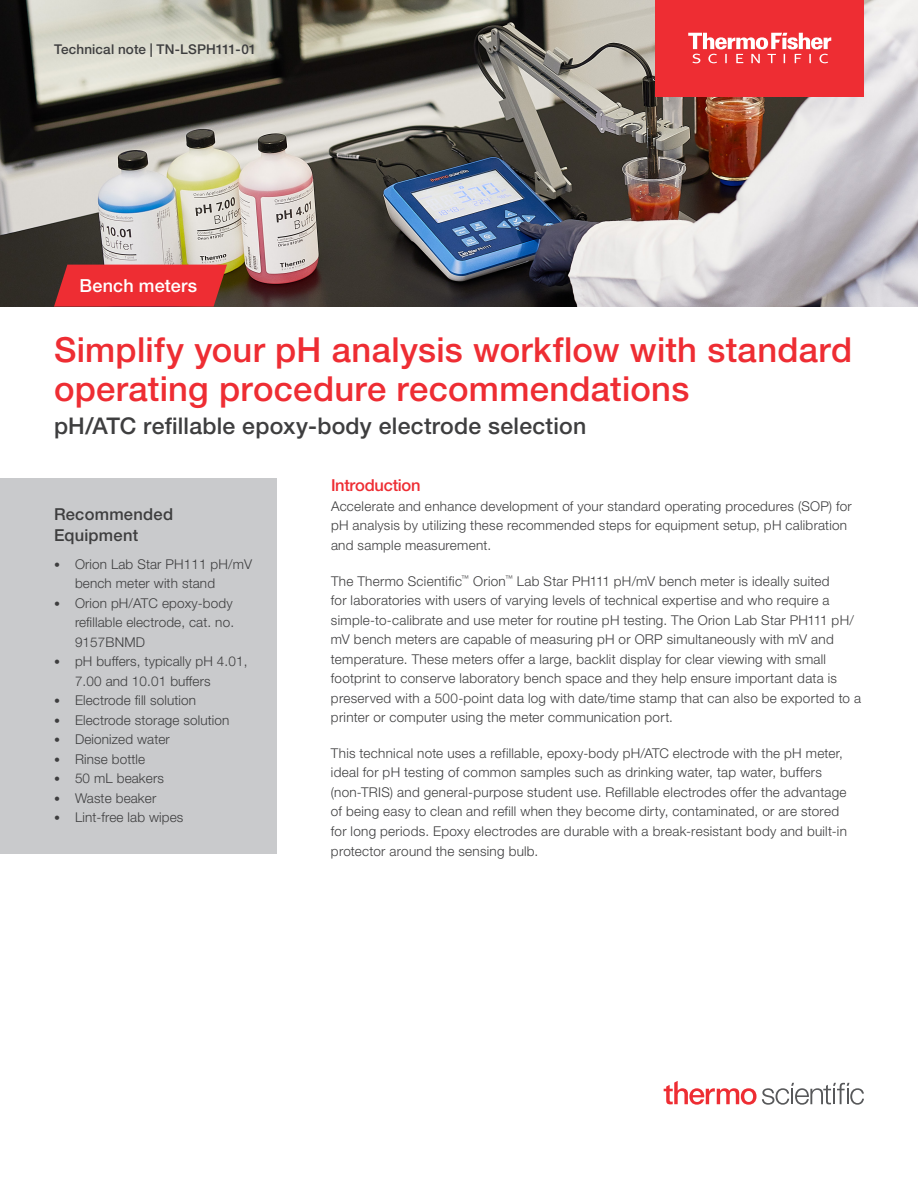
<style>
.page{position:relative;width:918px;height:1188px;background:#fff}
.page>*{position:absolute;margin:0;border:0;box-sizing:border-box;transform-origin:0 0}
.t1{font:500 34.5px/39px "Helvetica Neue LTW1 G";letter-spacing:.01em;color:#ee2d33}
.t2{font:500 23.1px "Helvetica Neue LTW1 G";letter-spacing:.01em;color:#3e3e3f}
.t3{font:500 18px "Helvetica Neue LT Std";letter-spacing:.01em;color:#fff}
.t4{font:500 16.5px/21px "Helvetica Neue LTW1 G";letter-spacing:.015em;color:#3e3e3f}
.t5{font:500 16.5px "Helvetica Neue";letter-spacing:-.02em;color:#ee2d33}
.t6{font:300 13.5px/19.5px "Helvetica Neue";letter-spacing:.02em;color:#3e3e3f}
.t7{font:300 13.5px/19.5px "Helvetica Neue LT Std";letter-spacing:.01em;color:#3e3e3f}
.t8{font:500 13.5px "Helvetica Neue LT Std";letter-spacing:.01em;color:#3e3e3f}
.s1{font-size:12px}
</style>
<div class="page">
<img style="left:0;top:0;width:918px;height:307px">
<div style="left:0;top:478px;width:277px;height:376px;background:#c9cacc"></div>
<div style="left:656px;top:0;width:208px;height:96px;background:#ee2d33"></div>
<svg style="left:688px;top:33px;width:143px;height:30px"></svg>
<svg style="left:664px;top:1081px;width:200px;height:24px"></svg>
<svg style="left:54px;top:265px;width:173px;height:42px;background:#de2d31"></svg>
<p class="t8" style="left:54px;top:41px;width:204px">Technical note | TN-LSPH111-01</p>
<h3 class="t3" style="left:80px;top:275px;width:119px">Bench meters</h3>
<h1 class="t1" style="left:54px;top:330px;width:800px">Simplify your pH analysis workflow with standard operating procedure recommendations</h1>
<h2 class="t2" style="left:54px;top:412px;width:534px">pH/ATC refillable epoxy-body electrode selection</h2>
<p class="t4" style="left:54px;top:504px;width:121px">Recommended<br>Equipment</p>
<p class="t7" style="left:75px;top:554px;width:179px;text-indent:-21px"><span class="s1">•</span> Orion Lab Star PH111 pH/mV bench meter with stand</p>
<p class="t7" style="left:75px;top:593px;width:161px;text-align:justify;text-indent:-21px"><span class="s1">•</span> Orion pH/ATC epoxy-body refillable electrode, cat. no.<br>9157BNMD</p>
<p class="t7" style="left:75px;top:652px;width:174px;text-indent:-21px"><span class="s1">•</span> pH buffers, typically pH 4.01,<br>7.00 and 10.01 buffers</p>
<p class="t7" style="left:54px;top:691px;width:144px"><span class="s1">•</span> Electrode fill solution</p>
<p class="t7" style="left:54px;top:710px;width:177px"><span class="s1">•</span> Electrode storage solution</p>
<p class="t7" style="left:54px;top:730px;width:117px"><span class="s1">•</span> Deionized water</p>
<p class="t7" style="left:54px;top:749px;width:93px"><span class="s1">•</span> Rinse bottle</p>
<p class="t7" style="left:54px;top:769px;width:111px"><span class="s1">•</span> 50 mL beakers</p>
<p class="t7" style="left:54px;top:788px;width:104px"><span class="s1">•</span> Waste beaker</p>
<p class="t7" style="left:54px;top:808px;width:131px"><span class="s1">•</span> Lint-free lab wipes</p>
<p class="t5" style="left:331px;top:476px;width:91px">Introduction</p>
<p class="t6" style="left:331px;top:496px;width:522px">Accelerate and enhance development of your standard operating procedures (SOP) for pH analysis by utilizing these recommended steps for equipment setup, pH calibration and sample measurement.</p>
<p class="t6" style="left:331px;top:571px;width:532px">The Thermo Scientific<sup>™</sup> Orion<sup>™</sup> Lab Star PH111 pH/mV bench meter is ideally suited<br>for laboratories with users of varying levels of technical expertise and who require a simple-to-calibrate and use meter for routine pH testing. The Orion Lab Star PH111 pH/ mV bench meters are capable of measuring pH or ORP simultaneously with mV and temperature. These meters offer a large, backlit display for clear viewing with small footprint to conserve laboratory bench space and they help ensure important data is preserved with a 500-point data log with date/time stamp that can also be exported to a printer or computer using the meter communication port.</p>
<p class="t6" style="left:331px;top:743px;width:517px">This technical note uses a refillable, epoxy-body pH/ATC electrode with the pH meter, ideal for pH testing of common samples such as drinking water, tap water, buffers (non-TRIS) and general-purpose student use. Refillable electrodes offer the advantage of being easy to clean and refill when they become dirty, contaminated, or are stored for long periods. Epoxy electrodes are durable with a break-resistant body and built-in protector around the sensing bulb.</p>
</div>
